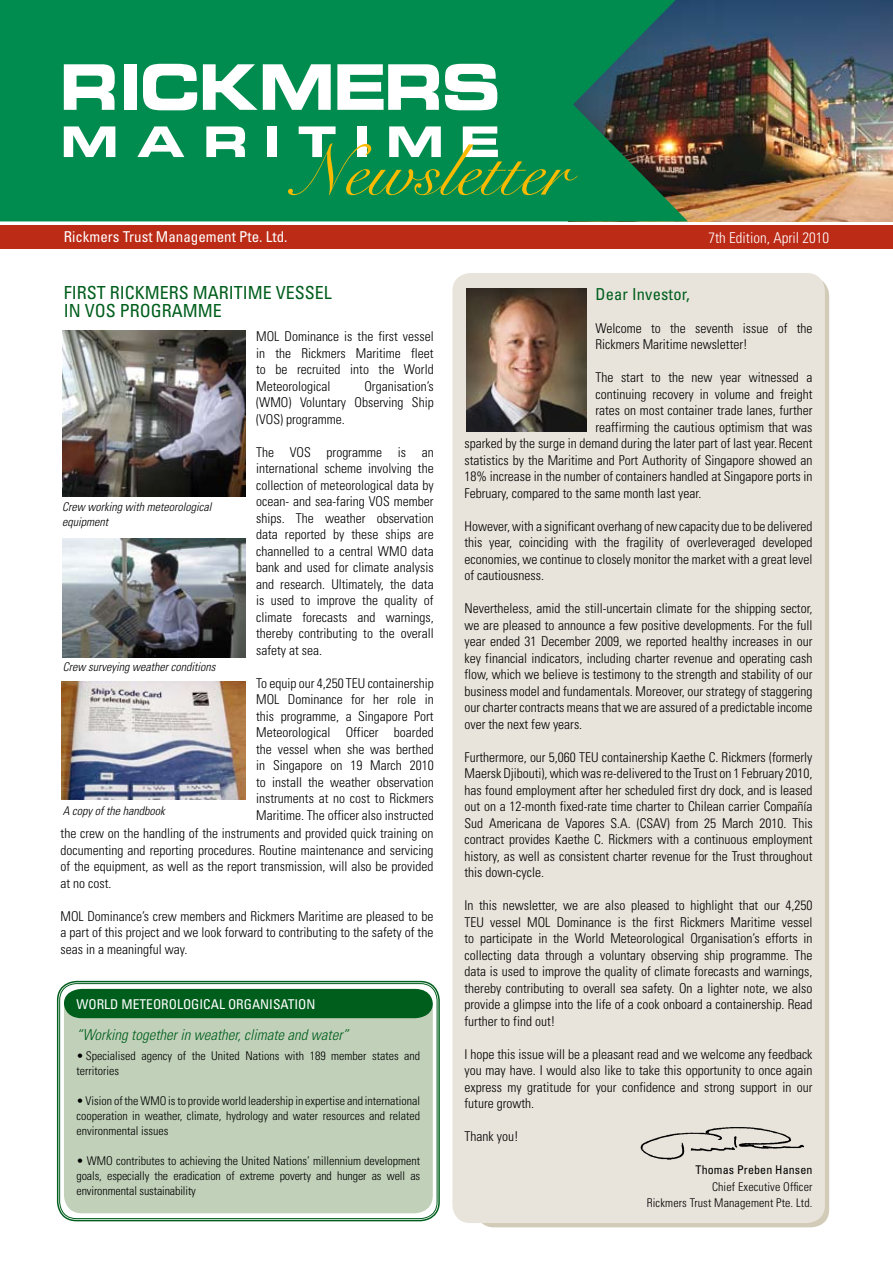
<style>
.page{position:relative;width:893px;height:1263px;background:#fff}
.page>*{position:absolute;margin:0;border:0;box-sizing:border-box;transform-origin:0 0}
.t1{font:72px "Snell Roundhand LT Std Scr";color:#faba00}
.t2{font:condensed 18px "Univers LT Std";color:#005e1d}
.t3{font:condensed 16.5px "Univers LT Std";letter-spacing:.01em;color:#005e1d}
.t4{font:italic 300 condensed 15px "Univers LT Std";color:#005e1d}
.t5{font:condensed 15px "Univers LT Std";color:#fff}
.t6{font:300 condensed 15px "Univers LT Std";color:#fff}
.t7{font:300 condensed 13.5px/16.5px "Univers LT Std";color:#000;text-align:justify}
.t8{font:condensed 13.5px "Univers LT Std";color:#fff}
.t9{font:300 condensed 12px/15px "Univers LT Std";color:#000;text-align:justify}
.t10{font:italic 300 condensed 12px/15px "Univers LT Std";color:#000}
.t11{font:condensed 12px "Univers LT Std";letter-spacing:.01em;color:#000}
</style>
<div class="page">
<svg style="left:56px;top:980px;width:384px;height:242px"></svg>
<div style="left:59px;top:983px;width:378px;height:236px;border:1px solid #005e1d;border-radius:17px"></div>
<div style="left:452px;top:273px;width:373px;height:950px;background:#e8e4db;border-radius:18px"></div>
<div style="left:0;top:225px;width:893px;height:24px;background:#bc2b16"></div>
<img style="left:467px;top:288px;width:120px;height:143px">
<img style="left:640px;top:1127px;width:164px;height:33px">
<img style="left:692px;top:0;width:201px;height:221px">
<svg style="left:0;top:0;width:692px;height:221px;background:#08834d"></svg>
<svg style="left:64px;top:126px;width:51px;height:31px"></svg>
<svg style="left:137px;top:126px;width:47px;height:31px"></svg>
<svg style="left:206px;top:126px;width:39px;height:31px"></svg>
<div style="left:267px;top:126px;width:10px;height:31px;background:#fff"></div>
<svg style="left:299px;top:126px;width:37px;height:31px"></svg>
<div style="left:358px;top:126px;width:9px;height:31px;background:#fff"></div>
<svg style="left:389px;top:126px;width:52px;height:31px"></svg>
<svg style="left:463px;top:126px;width:35px;height:31px"></svg>
<svg style="left:64px;top:64px;width:51px;height:46px"></svg>
<div style="left:124px;top:64px;width:13px;height:46px;background:#fff"></div>
<svg style="left:143px;top:64px;width:54px;height:46px"></svg>
<svg style="left:203px;top:64px;width:128px;height:46px"></svg>
<svg style="left:337px;top:64px;width:102px;height:46px"></svg>
<svg style="left:445px;top:64px;width:52px;height:46px"></svg>
<img style="left:62px;top:330px;width:184px;height:166px">
<img style="left:63px;top:539px;width:183px;height:118px">
<img style="left:61px;top:682px;width:185px;height:117px">
<div style="left:64px;top:990px;width:369px;height:223px;background:#c1d1b9;border-radius:18px"></div>
<div style="left:64px;top:989px;width:369px;height:29px;background:#005e1d"></div>
<h1 class="t1" style="left:293px;top:130px;width:277px">Newsletter</h1>
<p class="t5" style="left:64px;top:227px;width:225px">Rickmers Trust Management Pte. Ltd.</p>
<p class="t6" style="left:708px;top:228px;width:122px">7th Edition, April 2010</p>
<h2 class="t2" style="left:64px;top:281px;width:165px">First Ri ckm ers Maritim</h2>
<h2 class="t2" style="left:263px;top:281px;width:67px">e vessel</h2>
<h2 class="t2" style="left:64px;top:299px;width:160px">in VoS programme</h2>
<p class="t10" style="left:62px;top:499px;width:151px">Crew working with meteorological equipment</p>
<p class="t10" style="left:63px;top:659px;width:154px">Crew surveying weather conditions</p>
<p class="t10" style="left:63px;top:804px;width:103px">A copy of the handbook</p>
<p class="t7" style="left:256px;top:328px;width:179px">MOL Dominance is the first vessel in the Rickmers Maritime fleet to be recruited into the World Meteorological</p>
<p class="t7" style="left:256px;top:378px;width:179px;text-indent:108px">Organisation’s (WMO) Voluntary Observing Ship (VOS) programme.</p>
<p class="t7" style="left:256px;top:444px;width:179px">The VOS programme is an international scheme involving the collection of meteorological data by ocean- and sea-faring VOS member ships. The weather observation data reported by these ships are channelled to a central WMO data bank and used for climate analysis and research. Ultimately, the data is used to improve the quality of climate forecasts and warnings, thereby contributing to the overall safety at sea.</p>
<p class="t7" style="left:256px;top:675px;width:179px">To equip our 4,250 TEU containership MOL Dominance for her role in this programme, a Singapore Port Meteorological Officer boarded the vessel when she was berthed in Singapore on 19 March 2010 to install the weather observation instruments at no cost to Rickmers Maritime. The officer also instructed</p>
<p class="t7" style="left:61px;top:825px;width:374px">the crew on the handling of the instruments and provided quick training on documenting and reporting procedures. Routine maintenance and servicing of the equipment, as well as the report transmission, will also be provided at no cost.</p>
<p class="t7" style="left:61px;top:908px;width:374px">MOL Dominance’s crew members and Rickmers Maritime are pleased to be a part of this project and we look forward to contributing to the safety of the seas in a meaningful way.</p>
<p class="t8" style="left:77px;top:995px;width:177px">WO RLD METEO RO LOG ICAL O RGAN</p>
<p class="t8" style="left:269px;top:995px;width:38px">ISATION</p>
<p class="t4" style="left:77px;top:1025px;width:273px">“Working together in weather, climate and water”</p>
<p class="t9" style="left:77px;top:1049px;width:345px">• Specialised agency of the United Nations with 189 member states and territories</p>
<p class="t9" style="left:77px;top:1094px;width:345px">• Vision of the WMO is to provide world leadership in expertise and international cooperation in weather, climate, hydrology and water resources and related environmental issues</p>
<p class="t9" style="left:77px;top:1154px;width:345px">• WMO contributes to achieving the United Nations’ millennium development goals, especially the eradication of extreme poverty and hunger as well as environmental sustainability</p>
<p class="t3" style="left:595px;top:283px;width:96px">Dear Investor,</p>
<p class="t7" style="left:595px;top:320px;width:219px">Welcome to the seventh issue of the<br>Rickmers Maritime newsletter!</p>
<p class="t7" style="left:595px;top:369px;width:219px">The start to the new year witnessed a</p>
<p class="t7" style="left:595px;top:386px;width:219px">continuing recovery in volume and freight</p>
<p class="t7" style="left:595px;top:402px;width:219px">rates on most container trade lanes, further</p>
<p class="t7" style="left:595px;top:419px;width:219px">reaffirming the cautious optimism that was</p>
<p class="t7" style="left:465px;top:435px;width:349px">sparked by the surge in demand during the later part of last year. Recent</p>
<p class="t7" style="left:465px;top:452px;width:349px">statistics by the Maritime and Port Authority of Singapore showed an</p>
<p class="t7" style="left:465px;top:468px;width:349px">18% increase in the number of containers handled at Singapore ports in</p>
<p class="t7" style="left:465px;top:485px;width:238px">February, compared to the same month last year.</p>
<p class="t7" style="left:465px;top:518px;width:349px">However, with a significant overhang of new capacity due to be delivered this year, coinciding with the fragility of overleveraged developed economies, we continue to closely monitor the market with a great level of cautiousness.</p>
<p class="t7" style="left:465px;top:600px;width:349px">Nevertheless, amid the still-uncertain climate for the shipping sector, we are pleased to announce a few positive developments. For the full year ended 31 December 2009, we reported healthy increases in our key financial indicators, including charter revenue and operating cash flow, which we believe is testimony to the strength and stability of our business model and fundamentals. Moreover, our strategy of staggering our charter contracts means that we are assured of a predictable income over the next few years.</p>
<p class="t7" style="left:465px;top:749px;width:350px">Furthermore, our 5,060 TEU containership Kaethe C. Rickmers (formerly Maersk Djibouti), which was re-delivered to the Trust on 1 February 2010, has found employment after her scheduled first dry dock, and is leased out on a 12-month fixed-rate time charter to Chilean carrier Compañía Sud Americana de Vapores S.A. (CSAV) from 25 March 2010. This contract provides Kaethe C. Rickmers with a continuous employment history, as well as consistent charter revenue for the Trust throughout this down-cycle.</p>
<p class="t7" style="left:465px;top:897px;width:349px">In this newsletter, we are also pleased to highlight that our 4,250<br>TEU vessel MOL Dominance is the first Rickmers Maritime vessel to participate in the World Meteorological Organisation’s efforts in collecting data through a voluntary observing ship programme. The data is used to improve the quality of climate forecasts and warnings, thereby contributing to overall sea safety. On a lighter note, we also provide a glimpse into the life of a cook onboard a containership. Read further to find out!</p>
<p class="t7" style="left:465px;top:1046px;width:350px">I hope this issue will be a pleasant read and we welcome any feedback you may have. I would also like to take this opportunity to once again express my gratitude for your confidence and strong support in our future growth.</p>
<p class="t7" style="left:465px;top:1128px;width:55px">Thank you!</p>
<p class="t11" style="left:696px;top:1162px;width:118px">Thomas Preben Hansen</p>
<p class="t9" style="left:647px;top:1178px;width:167px;line-height:16.5px;text-align:right">Chief Executive Officer<br>Rickmers Trust Management Pte. Ltd.</p>
</div>
